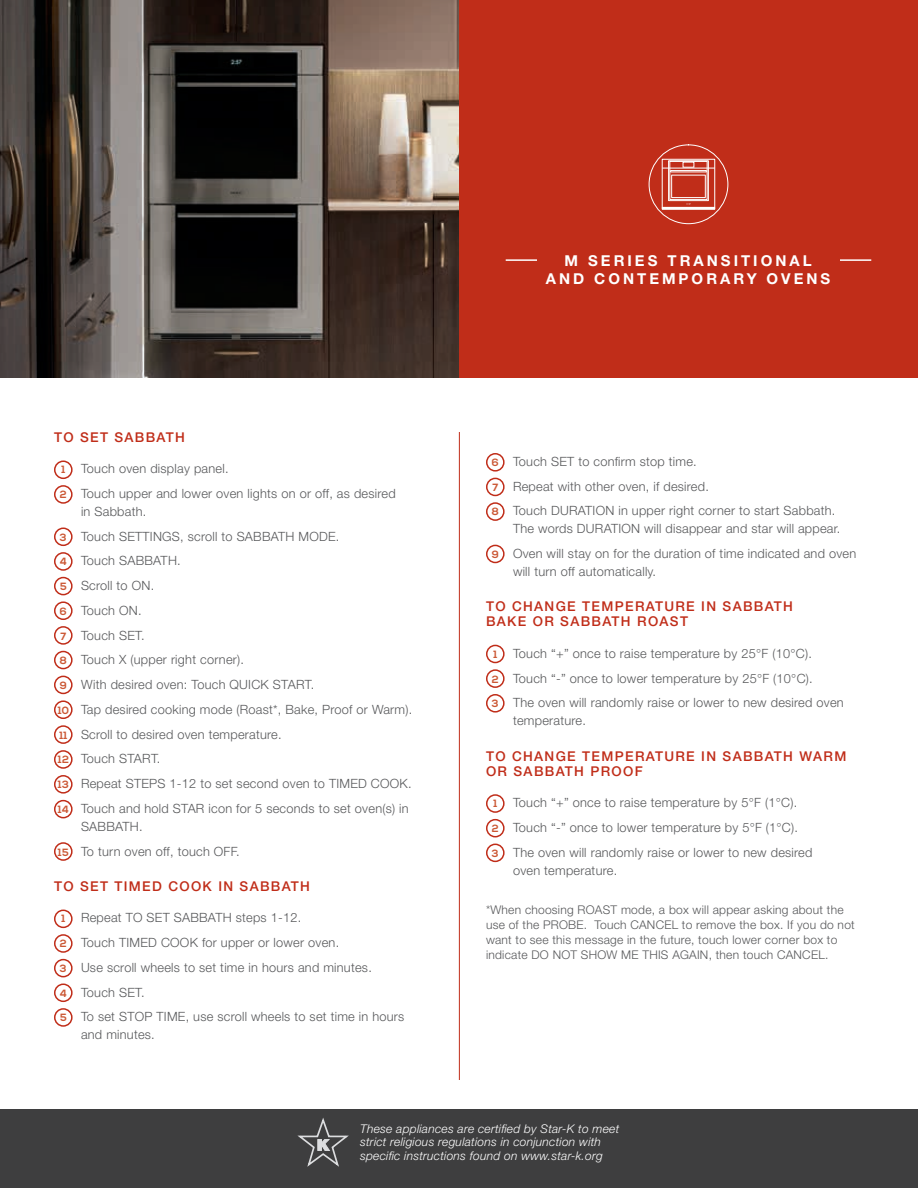
<style>
.page{position:relative;width:918px;height:1188px;background:#fff}
.page>*{position:absolute;margin:0;border:0;box-sizing:border-box;transform-origin:0 0}
.t1{font:700 15px/18px "Helvetica Neue LT Std";letter-spacing:.2em;color:#fff;text-align:center}
.t2{font:500 13.5px/15px "Helvetica Neue LT Std";letter-spacing:.1em;color:#c02d19}
.t3{font:300 12.75px/24.8px "Helvetica Neue LT Std";letter-spacing:.02em;color:#57585a}
.t4{font:300 12px/15px "Helvetica Neue LT Std";letter-spacing:.02em;color:#57585a}
.t5{font:italic 300 12px/13.5px "Helvetica Neue LT Std";letter-spacing:.02em;color:#fff}
.s1{font-family:"Nexa";font-weight:700;font-size:10.5px;color:#cb5835}
</style>
<div class="page">
<div style="left:459px;top:0;width:459px;height:378px;background:#c02d19"></div>
<img style="left:0;top:0;width:459px;height:378px">
<div style="left:0;top:1109px;width:918px;height:79px;background:#3e3e3f"></div>
<hr style="left:459px;top:432px;width:1px;height:648px;background:#c02d19">
<svg style="left:297px;top:1118px;width:52px;height:49px"></svg>
<div style="left:662px;top:159px;width:53px;height:51px;border:1px solid #fff"></div>
<hr style="left:662px;top:208px;width:53px;height:1px;background:#fff">
<hr style="left:662px;top:207px;width:53px;height:1px;background:#fff">
<div style="left:668px;top:161px;width:41px;height:40px;border:1px solid #fff"></div>
<div style="left:669px;top:161px;width:39px;height:39px;border:1px solid #fff"></div>
<hr style="left:670px;top:168px;width:37px;height:1px;background:#fff">
<div style="left:670px;top:170px;width:37px;height:2px;border:1px solid #fff"></div>
<div style="left:671px;top:175px;width:35px;height:23px;border:1px solid #fff"></div>
<div style="left:649px;top:145px;width:79px;height:79px;border:1px solid #fff;border-radius:50%"></div>
<hr style="left:506px;top:259px;width:365px;height:2px;background:#fff">
<div style="left:537px;top:255px;width:302px;height:29px;background:#c02d19"></div>
<div style="left:54px;top:461px;width:19px;height:18px;border:2px solid #c02d19;border-radius:50%"></div>
<div style="left:486px;top:453px;width:19px;height:19px;border:2px solid #c02d19;border-radius:50%"></div>
<div style="left:54px;top:485px;width:19px;height:19px;border:2px solid #c02d19;border-radius:50%"></div>
<div style="left:486px;top:478px;width:19px;height:18px;border:2px solid #c02d19;border-radius:50%"></div>
<div style="left:486px;top:645px;width:19px;height:18px;border:2px solid #c02d19;border-radius:50%"></div>
<div style="left:486px;top:794px;width:19px;height:19px;border:2px solid #c02d19;border-radius:50%"></div>
<div style="left:486px;top:502px;width:19px;height:19px;border:2px solid #c02d19;border-radius:50%"></div>
<div style="left:486px;top:669px;width:19px;height:19px;border:2px solid #c02d19;border-radius:50%"></div>
<div style="left:486px;top:819px;width:19px;height:18px;border:2px solid #c02d19;border-radius:50%"></div>
<div style="left:486px;top:694px;width:19px;height:19px;border:2px solid #c02d19;border-radius:50%"></div>
<div style="left:486px;top:844px;width:19px;height:18px;border:2px solid #c02d19;border-radius:50%"></div>
<div style="left:486px;top:545px;width:19px;height:18px;border:2px solid #c02d19;border-radius:50%"></div>
<div style="left:54px;top:528px;width:19px;height:18px;border:2px solid #c02d19;border-radius:50%"></div>
<div style="left:54px;top:552px;width:19px;height:19px;border:2px solid #c02d19;border-radius:50%"></div>
<div style="left:54px;top:577px;width:19px;height:18px;border:2px solid #c02d19;border-radius:50%"></div>
<div style="left:54px;top:601px;width:19px;height:19px;border:2px solid #c02d19;border-radius:50%"></div>
<div style="left:54px;top:626px;width:19px;height:19px;border:2px solid #c02d19;border-radius:50%"></div>
<div style="left:54px;top:651px;width:19px;height:18px;border:2px solid #c02d19;border-radius:50%"></div>
<div style="left:54px;top:676px;width:19px;height:18px;border:2px solid #c02d19;border-radius:50%"></div>
<div style="left:54px;top:700px;width:19px;height:19px;border:2px solid #c02d19;border-radius:50%"></div>
<div style="left:54px;top:910px;width:19px;height:18px;border:2px solid #c02d19;border-radius:50%"></div>
<div style="left:54px;top:725px;width:19px;height:19px;border:2px solid #c02d19;border-radius:50%"></div>
<div style="left:54px;top:934px;width:19px;height:19px;border:2px solid #c02d19;border-radius:50%"></div>
<div style="left:54px;top:750px;width:19px;height:19px;border:2px solid #c02d19;border-radius:50%"></div>
<div style="left:54px;top:959px;width:19px;height:18px;border:2px solid #c02d19;border-radius:50%"></div>
<div style="left:54px;top:775px;width:19px;height:19px;border:2px solid #c02d19;border-radius:50%"></div>
<div style="left:54px;top:984px;width:19px;height:18px;border:2px solid #c02d19;border-radius:50%"></div>
<div style="left:54px;top:800px;width:19px;height:18px;border:2px solid #c02d19;border-radius:50%"></div>
<div style="left:54px;top:842px;width:19px;height:19px;border:2px solid #c02d19;border-radius:50%"></div>
<div style="left:54px;top:1008px;width:19px;height:19px;border:2px solid #c02d19;border-radius:50%"></div>
<p class="t2" style="left:54px;top:429px;width:132px">TO SET SABBATH</p>
<p class="t3" style="left:60px;top:456px;width:337px"><span class="s1">1</span> Touch oven display panel.<br><span class="s1">2</span> Touch upper and lower oven lights on or off, as desired</p>
<p class="t3" style="left:58px;top:499px;width:356px;text-indent:23px">in Sabbath.<br><span class="s1">3</span> Touch SETTINGS, scroll to SABBATH MODE.<br><span class="s1">4</span> Touch SABBATH.<br><span class="s1">5</span> Scroll to ON.<br><span class="s1">6</span> Touch ON.<br><span class="s1">7</span> Touch SET.<br><span class="s1">8</span> Touch X (upper right corner).<br><span class="s1">9</span> With desired oven: Touch QUICK START.<br><span class="s1">10</span> Tap desired cooking mode (Roast*, Bake, Proof or Warm).<br><span class="s1">11</span> Scroll to desired oven temperature.<br><span class="s1">12</span> Touch START.<br><span class="s1">13</span> Repeat STEPS 1-12 to set second oven to TIMED COOK.<br><span class="s1">14</span> Touch and hold STAR icon for 5 seconds to set oven(s) in</p>
<p class="t3" style="left:58px;top:814px;width:183px;text-indent:23px">SABBATH.<br><span class="s1">15</span> To turn oven off, touch OFF.</p>
<p class="t2" style="left:54px;top:878px;width:258px">TO SET TIMED COOK IN SABBATH</p>
<p class="t3" style="left:60px;top:905px;width:346px"><span class="s1">1</span> Repeat TO SET SABBATH steps 1-12.<br><span class="s1">2</span> Touch TIMED COOK for upper or lower oven.<br><span class="s1">3</span> Use scroll wheels to set time in hours and minutes.<br><span class="s1">4</span> Touch SET.<br><span class="s1">5</span> To set STOP TIME, use scroll wheels to set time in hours</p>
<p class="t3" style="left:81px;top:1022px;width:75px">and minutes.</p>
<p class="t1" style="left:546px;top:251px;width:286px">M SERIES TRANSITIONAL<br>AND CONTEMPORARY OVENS</p>
<p class="t3" style="left:492px;top:449px;width:345px"><span class="s1">6</span> Touch SET to confirm stop time.<br><span class="s1">7</span> Repeat with other oven, if desired.<br><span class="s1">8</span> Touch DURATION in upper right corner to start Sabbath.</p>
<p class="t3" style="left:492px;top:516px;width:366px;text-align:center">The words DURATION will disappear and star will appear.<br><span class="s1">9</span> Oven will stay on for the duration of time indicated and oven</p>
<p class="t3" style="left:513px;top:559px;width:145px">will turn off automatically.</p>
<p class="t2" style="left:486px;top:599px;width:308px">TO CHANGE TEMPERATURE IN SABBATH<br>BAKE OR SABBATH ROAST</p>
<p class="t3" style="left:492px;top:641px;width:353px"><span class="s1">1</span> Touch “+” once to raise temperature by 25°F (10°C).<br><span class="s1">2</span> Touch “-” once to lower temperature by 25°F (10°C).<br><span class="s1">3</span> The oven will randomly raise or lower to new desired oven</p>
<p class="t3" style="left:513px;top:708px;width:74px">temperature.</p>
<p class="t2" style="left:486px;top:748px;width:362px">TO CHANGE TEMPERATURE IN SABBATH WARM<br>OR SABBATH PROOF</p>
<p class="t3" style="left:492px;top:790px;width:322px"><span class="s1">1</span> Touch “+” once to raise temperature by 5°F (1°C).<br><span class="s1">2</span> Touch “-” once to lower temperature by 5°F (1°C).<br><span class="s1">3</span> The oven will randomly raise or lower to new desired</p>
<p class="t3" style="left:513px;top:857px;width:106px">oven temperature.</p>
<p class="t4" style="left:486px;top:902px;width:370px">*When choosing ROAST mode, a box will appear asking about the use of the PROBE. Touch CANCEL to remove the box. If you do not want to see this message in the future, touch lower corner box to indicate DO NOT SHOW ME THIS AGAIN, then touch CANCEL.</p>
<p class="t5" style="left:360px;top:1122px;width:261px">These appliances are certified by Star-K to meet strict religious regulations in conjunction with specific instructions found on www.star-k.org</p>
</div>
